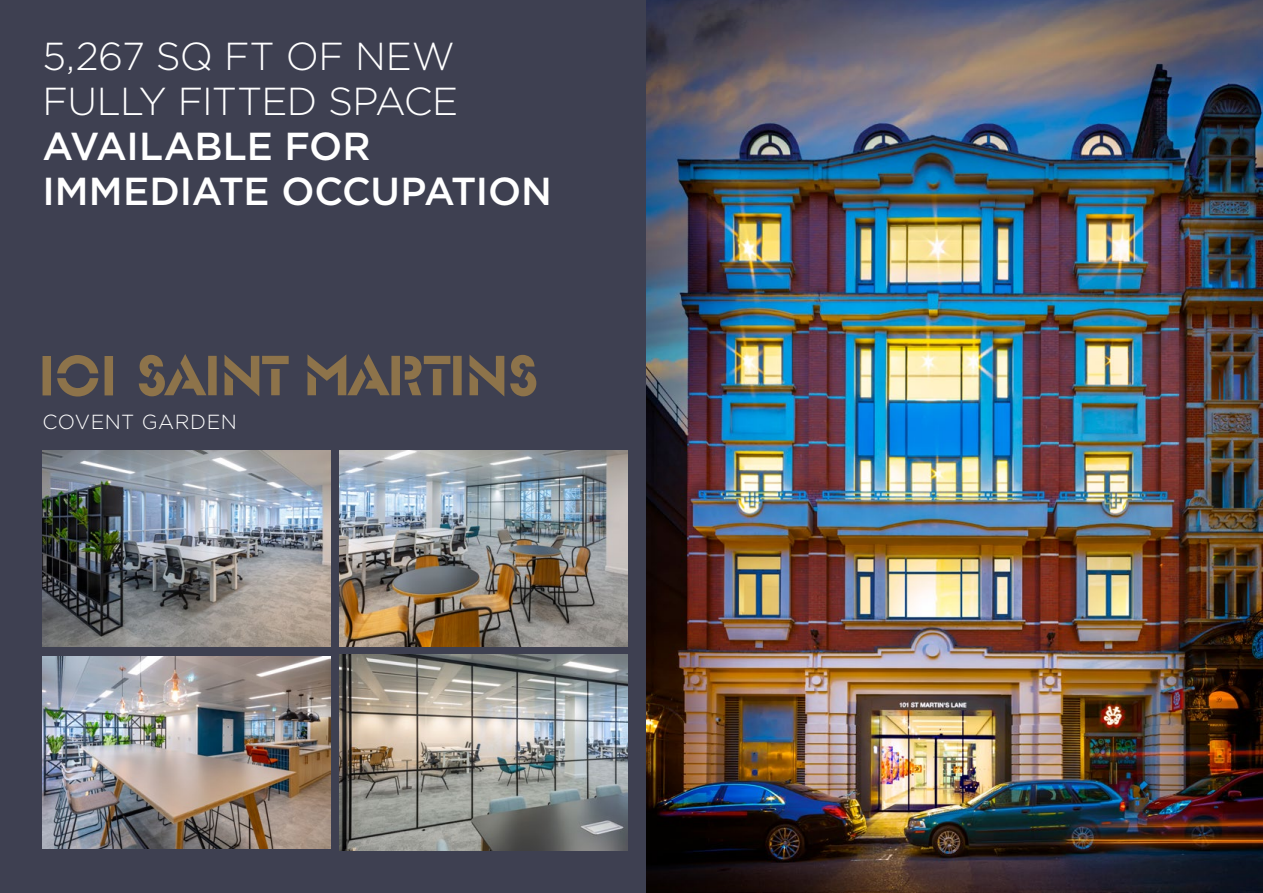
<style>
.page{position:relative;width:1263px;height:893px;background:#3e4051}
.page>*{position:absolute;margin:0;border:0;box-sizing:border-box;transform-origin:0 0}
.t1{font:500 39px/45px "Gotham";letter-spacing:-.005em;color:#fff}
.t2{font:300 39px/45px "Gotham";letter-spacing:-.02em;color:#fff}
.t3{font:300 20.4px "Gotham";letter-spacing:.02em;color:#fff}
</style>
<div class="page">
<img style="left:647px;top:0;width:616px;height:893px">
<img style="left:339px;top:451px;width:288px;height:195px">
<img style="left:43px;top:451px;width:288px;height:195px">
<svg style="left:307px;top:354px;width:229px;height:42px"></svg>
<svg style="left:139px;top:354px;width:150px;height:42px"></svg>
<svg style="left:43px;top:355px;width:70px;height:41px"></svg>
<img style="left:339px;top:655px;width:288px;height:195px">
<img style="left:43px;top:657px;width:288px;height:192px">
<p class="t2" style="left:43px;top:32px;width:417px">5,267 SQ FT OF NEW<br>FULLY FITTED SPACE</p>
<p class="t1" style="left:43px;top:123px;width:511px">AVAILABLE FOR<br>IMMEDIATE OCCUPATION</p>
<p class="t3" style="left:43px;top:409px;width:196px">COVENT GARDEN</p>
</div>
